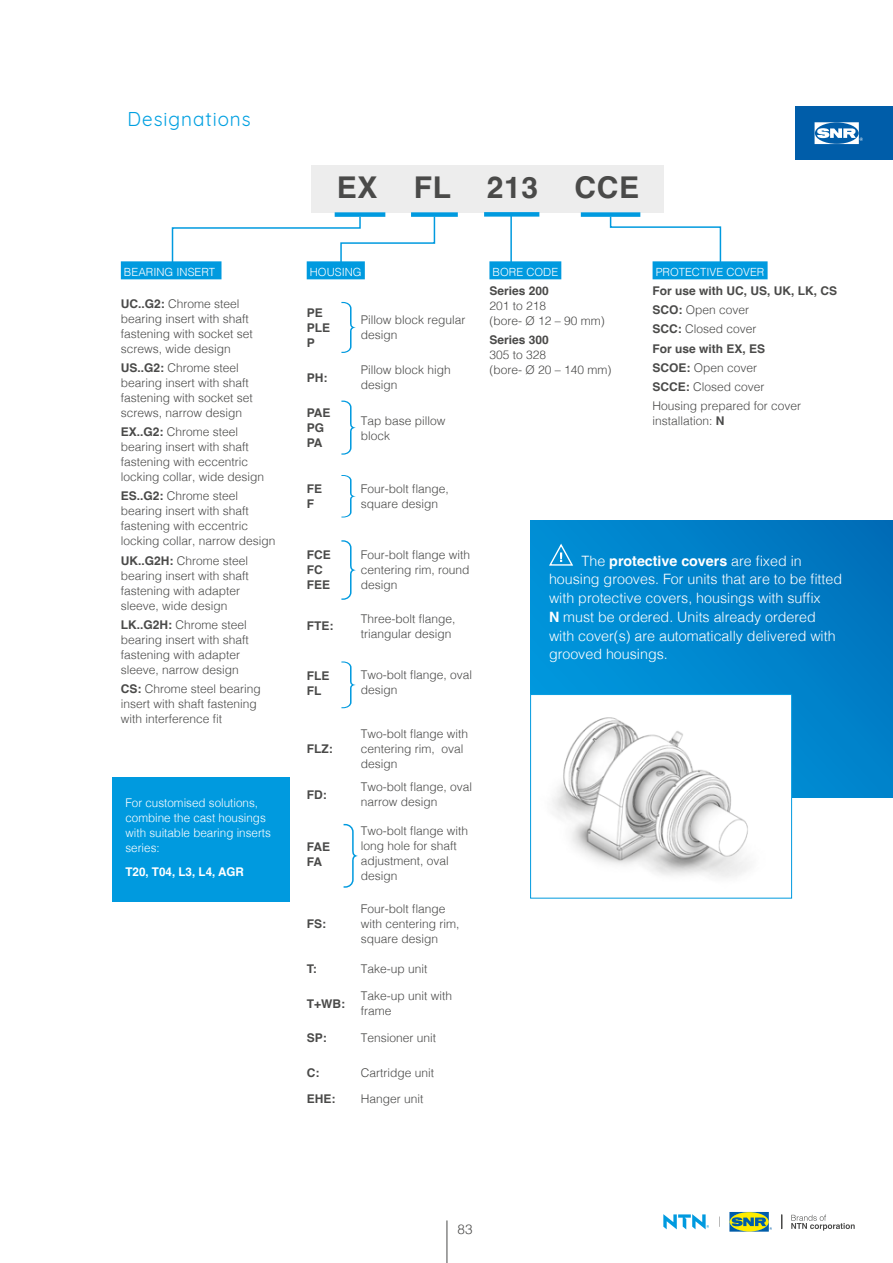
<style>
.page{position:relative;width:893px;height:1263px;background:#fff}
.page>*{position:absolute;margin:0;border:0;box-sizing:border-box;transform-origin:0 0}
.t1{font:700 30px "Helvetica";letter-spacing:.02em;color:#4a4a49}
.t2{font:19.5px "Quicksand";letter-spacing:.05em;color:#00a0e1}
.t3{font:300 14.25px/18.8px "Helvetica";color:#fff}
.t4{font:300 13.5px "Helvetica";color:#4a4a49}
.t5{font:300 12px/15px "Helvetica";color:#4a4a49}
.t6{font:700 12px/15px "Helvetica";color:#4a4a49}
.t7{font:300 12px/15px "Helvetica";color:#fff}
.t8{font:700 12px "Helvetica";color:#fff}
.t9{font:300 11.25px "Helvetica";color:#fff}
.s1{font-weight:700}
</style>
<div class="page">
<div style="left:795px;top:106px;width:98px;height:53px;background:#005da9"></div>
<div style="left:530px;top:521px;width:363px;height:277px;background:linear-gradient(to right,#0093d9,#0077c1)"></div>
<svg style="left:548px;top:542px;width:26px;height:25px"></svg>
<div style="left:311px;top:165px;width:353px;height:48px;background:#ededed"></div>
<div style="left:121px;top:261px;width:100px;height:18px;background:#009adf"></div>
<div style="left:335px;top:212px;width:50px;height:5px;background:#009adf"></div>
<div style="left:489px;top:261px;width:72px;height:18px;background:#009adf"></div>
<div style="left:484px;top:212px;width:55px;height:5px;background:#009adf"></div>
<hr style="left:510px;top:215px;width:2px;height:53px;background:#009adf">
<div style="left:653px;top:261px;width:115px;height:18px;background:#009adf"></div>
<div style="left:581px;top:212px;width:59px;height:5px;background:#009adf"></div>
<svg style="left:609px;top:215px;width:113px;height:54px"></svg>
<div style="left:411px;top:212px;width:47px;height:5px;background:#009adf"></div>
<div style="left:307px;top:261px;width:58px;height:18px;background:#009adf"></div>
<svg style="left:171px;top:215px;width:265px;height:54px"></svg>
<div style="left:113px;top:777px;width:177px;height:125px;background:#009adf"></div>
<svg style="left:341px;top:401px;width:15px;height:54px"></svg>
<svg style="left:341px;top:475px;width:15px;height:42px"></svg>
<svg style="left:341px;top:661px;width:15px;height:47px"></svg>
<svg style="left:344px;top:824px;width:14px;height:64px"></svg>
<svg style="left:341px;top:540px;width:15px;height:60px"></svg>
<svg style="left:341px;top:302px;width:15px;height:51px"></svg>
<img style="left:532px;top:696px;width:258px;height:182px">
<div style="left:530px;top:694px;width:262px;height:204px;border:1px solid #009adf"></div>
<svg style="left:815px;top:122px;width:48px;height:22px"></svg>
<hr style="left:446px;top:1220px;width:1px;height:43px;background:#4a4a49">
<svg style="left:729px;top:1212px;width:43px;height:19px"></svg>
<svg style="left:663px;top:1214px;width:46px;height:15px"></svg>
<svg style="left:781px;top:1214px;width:1px;height:15px"></svg>
<svg style="left:791px;top:1215px;width:64px;height:15px"></svg>
<h2 class="t2" style="left:128px;top:104px;width:125px">Designations</h2>
<p class="t9" style="left:124px;top:262px;width:93px">BEARING INSERT</p>
<p class="t5" style="left:121px;top:295px;width:134px"><span class="s1">UC..G2:</span> Chrome steel bearing insert with shaft fastening with socket set screws, wide design</p>
<p class="t5" style="left:121px;top:359px;width:134px"><span class="s1">US..G2:</span> Chrome steel bearing insert with shaft fastening with socket set screws, narrow design</p>
<p class="t5" style="left:121px;top:423px;width:145px"><span class="s1">EX..G2:</span> Chrome steel bearing insert with shaft fastening with eccentric locking collar, wide design</p>
<p class="t5" style="left:121px;top:488px;width:156px"><span class="s1">ES..G2:</span> Chrome steel bearing insert with shaft fastening with eccentric locking collar, narrow design</p>
<p class="t5" style="left:121px;top:552px;width:130px"><span class="s1">UK..G2H:</span> Chrome steel bearing insert with shaft fastening with adapter sleeve, wide design</p>
<p class="t5" style="left:121px;top:616px;width:130px"><span class="s1">LK..G2H:</span> Chrome steel bearing insert with shaft fastening with adapter sleeve, narrow design</p>
<p class="t5" style="left:121px;top:680px;width:142px"><span class="s1">CS:</span> Chrome steel bearing insert with shaft fastening with interference fit</p>
<p class="t7" style="left:125px;top:795px;width:147px">For customised solutions, combine the cast housings with suitable bearing inserts series:</p>
<p class="t8" style="left:125px;top:864px;width:120px">T20, T04, L3, L4, AGR</p>
<h1 class="t1" style="left:337px;top:169px;width:304px">EX FL 213 CCE</h1>
<p class="t9" style="left:310px;top:262px;width:53px">HOUSING</p>
<p class="t6" style="left:307px;top:306px;width:25px">PE<br>PLE<br>P</p>
<p class="t5" style="left:361px;top:312px;width:106px">Pillow block regular design</p>
<p class="t6" style="left:307px;top:372px;width:22px">PH:</p>
<p class="t5" style="left:361px;top:362px;width:92px">Pillow block high design</p>
<p class="t6" style="left:307px;top:407px;width:25px">PAE<br>PG<br>PA</p>
<p class="t5" style="left:361px;top:412px;width:86px">Tap base pillow block</p>
<p class="t6" style="left:307px;top:483px;width:17px">FE<br>F</p>
<p class="t5" style="left:361px;top:481px;width:90px">Four-bolt flange, square design</p>
<p class="t6" style="left:307px;top:548px;width:25px">FCE<br>FC<br>FEE</p>
<p class="t5" style="left:361px;top:546px;width:111px;text-align:justify">Four-bolt flange with centering rim, round design</p>
<p class="t6" style="left:307px;top:620px;width:28px">FTE:</p>
<p class="t5" style="left:361px;top:610px;width:96px">Three-bolt flange, triangular design</p>
<p class="t6" style="left:307px;top:669px;width:24px">FLE<br>FL</p>
<p class="t5" style="left:361px;top:667px;width:113px">Two-bolt flange, oval design</p>
<p class="t6" style="left:307px;top:743px;width:27px">FLZ:</p>
<p class="t5" style="left:361px;top:725px;width:109px">Two-bolt flange with centering rim, oval design</p>
<p class="t6" style="left:307px;top:788px;width:21px">FD:</p>
<p class="t5" style="left:361px;top:778px;width:113px">Two-bolt flange, oval narrow design</p>
<p class="t6" style="left:307px;top:840px;width:25px">FAE<br>FA</p>
<p class="t5" style="left:361px;top:823px;width:109px">Two-bolt flange with long hole for shaft adjustment, oval design</p>
<p class="t6" style="left:307px;top:917px;width:21px">FS:</p>
<p class="t5" style="left:361px;top:900px;width:100px">Four-bolt flange with centering rim, square design</p>
<p class="t6" style="left:307px;top:963px;width:11px">T:</p>
<p class="t5" style="left:361px;top:960px;width:68px">Take-up unit</p>
<p class="t6" style="left:307px;top:997px;width:40px">T+WB:</p>
<p class="t5" style="left:361px;top:987px;width:93px">Take-up unit with frame</p>
<p class="t6" style="left:307px;top:1032px;width:22px">SP:</p>
<p class="t5" style="left:361px;top:1029px;width:77px">Tensioner unit</p>
<p class="t6" style="left:307px;top:1067px;width:14px">C:</p>
<p class="t5" style="left:361px;top:1064px;width:75px">Cartridge unit</p>
<p class="t6" style="left:307px;top:1092px;width:30px">EHE:</p>
<p class="t5" style="left:361px;top:1090px;width:64px">Hanger unit</p>
<p class="t9" style="left:493px;top:262px;width:67px">BORE CODE</p>
<p class="t6" style="left:489px;top:284px;width:61px">Series 200</p>
<p class="t5" style="left:489px;top:297px;width:117px">201 to 218<br>(bore- Ø 12 – 90 mm)</p>
<p class="t6" style="left:489px;top:334px;width:61px">Series 300</p>
<p class="t5" style="left:489px;top:346px;width:124px">305 to 328<br>(bore- Ø 20 – 140 mm)</p>
<p class="t9" style="left:656px;top:262px;width:110px">PROTECTIVE COVER</p>
<p class="t5" style="left:653px;top:280px;width:186px;line-height:19.2px"><span class="s1">For use with UC, US, UK, LK, CS<br>SCO:</span> Open cover<br><span class="s1">SCC:</span> Closed cover<br><span class="s1">For use with EX, ES<br>SCOE:</span> Open cover<br><span class="s1">SCCE:</span> Closed cover<br>Housing prepared for cover</p>
<p class="t5" style="left:653px;top:413px;width:74px">installation: <span class="s1">N</span></p>
<p class="t3" style="left:549px;top:550px;width:295px;text-indent:33px">The <span class="s1">protective covers</span> are fixed in housing grooves. For units that are to be fitted with protective covers, housings with suffix<br><span class="s1">N</span> must be ordered. Units already ordered with cover(s) are automatically delivered with grooved housings.</p>
<p class="t4" style="left:458px;top:1218px;width:17px">83</p>
</div>
